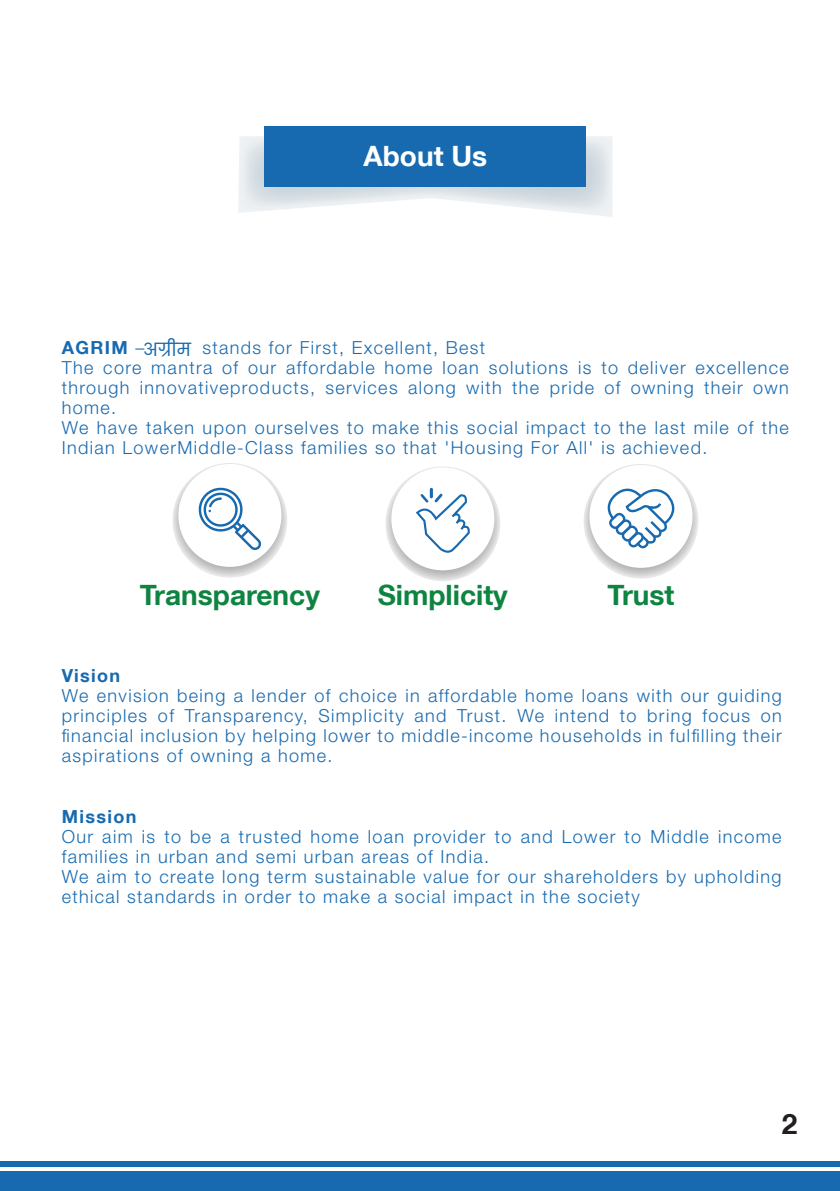
<style>
.page{position:relative;width:840px;height:1191px;background:#fff}
.page>*{position:absolute;margin:0;border:0;box-sizing:border-box;transform-origin:0 0}
.t1{font:700 28px "Helvetica Neue LT Com";color:#0e8441}
.t2{font:700 28px "Helvetica Neue LT Com";color:#fff}
.t3{font:700 28px "Helvetica Neue LT Com";color:#231f20}
.t4{font:300 18px/20px "Helvetica Neue LT Std";letter-spacing:.075em;color:#176ab0}
.t5{font:700 18px "Helvetica Neue LT Com";letter-spacing:.075em;color:#176ab0}
.t6{font:18px "Poppins";color:#176ab0}
.s1{font-family:"Helvetica Neue LT Std";font-weight:300}
</style>
<div class="page">
<svg style="left:238px;top:136px;width:374px;height:81px"></svg>
<div style="left:264px;top:127px;width:321px;height:60px;background:#176ab0"></div>
<svg style="left:583px;top:464px;width:115px;height:114px;background:#d7d7d7"></svg>
<div style="left:589px;top:465px;width:103px;height:103px;background:#fff;border-radius:50%"></div>
<svg style="left:607px;top:488px;width:67px;height:60px"></svg>
<svg style="left:385px;top:466px;width:115px;height:115px;background:#d7d7d7"></svg>
<div style="left:391px;top:467px;width:103px;height:103px;background:#fff;border-radius:50%"></div>
<svg style="left:416px;top:488px;width:54px;height:65px"></svg>
<svg style="left:172px;top:463px;width:115px;height:114px;background:#d7d7d7"></svg>
<div style="left:178px;top:464px;width:103px;height:103px;background:#fff;border-radius:50%"></div>
<svg style="left:198px;top:487px;width:63px;height:63px"></svg>
<div style="left:0;top:1171px;width:839px;height:20px;background:#176ab0"></div>
<div style="left:0;top:1161px;width:839px;height:5px;background:#176ab0"></div>
<h1 class="t2" style="left:363px;top:138px;width:125px">About Us</h1>
<p class="t6" style="left:143px;top:339px;width:49px">अग्रीम</p>
<p class="t5" style="left:62px;top:336px;width:84px">AGRIM <span class="s1">–</span></p>
<p class="t4" style="left:62px;top:337px;width:728px;text-indent:140px">stands for First, Excellent, Best<br>The core mantra of our affordable home loan solutions is to deliver excellence through innovativeproducts, services along with the pride of owning their own home.<br>We have taken upon ourselves to make this social impact to the last mile of the Indian LowerMiddle-Class families so that 'Housing For All' is achieved.</p>
<h1 class="t1" style="left:140px;top:577px;width:181px">Transparency</h1>
<h1 class="t1" style="left:377px;top:577px;width:132px">Simplicity</h1>
<h1 class="t1" style="left:607px;top:577px;width:68px">Trust</h1>
<p class="t5" style="left:62px;top:664px;width:60px">Vision</p>
<p class="t4" style="left:62px;top:685px;width:721px;text-align:justify">We envision being a lender of choice in affordable home loans with our guiding principles of Transparency, Simplicity and Trust. We intend to bring focus on financial inclusion by helping lower to middle-income households in fulfilling their aspirations of owning a home.</p>
<p class="t5" style="left:62px;top:805px;width:76px">Mission</p>
<p class="t4" style="left:62px;top:826px;width:720px">Our aim is to be a trusted home loan provider to and Lower to Middle income families in urban and semi urban areas of India.<br>We aim to create long term sustainable value for our shareholders by upholding ethical standards in order to make a social impact in the society</p>
<h1 class="t3" style="left:781px;top:1106px;width:17px">2</h1>
</div>
